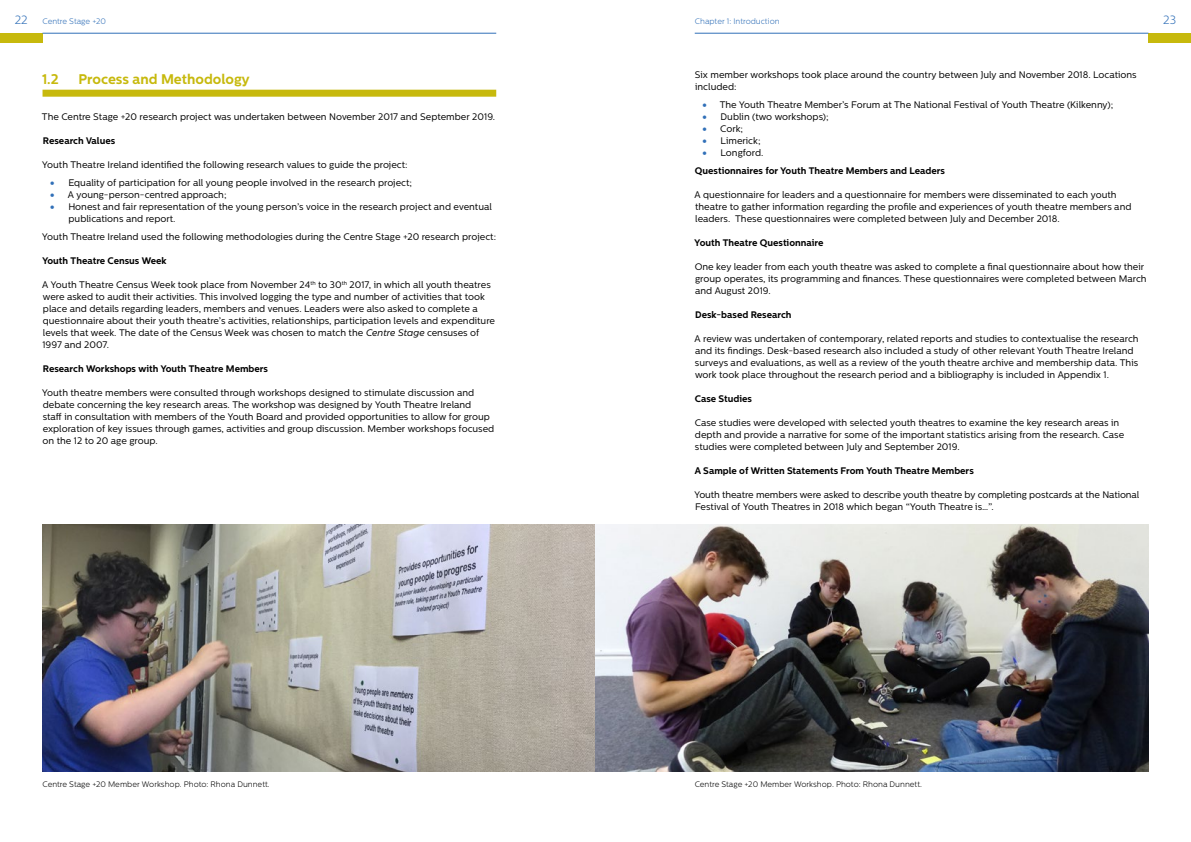
<style>
.page{position:relative;width:1191px;height:842px;background:#fff}
.page>*{position:absolute;margin:0;border:0;box-sizing:border-box;transform-origin:0 0}
.t1{font:700 14px "Centrale Sans";color:#c7b90d}
.t2{font:300 12px "Centrale Sans";color:#3170b8}
.t3{font:9.5px/12px "Centrale Sans";color:#000}
.t4{font:700 9.5px/18px "Centrale Sans";color:#000}
.t5{font:300 8px "Centrale Sans";color:#000}
.t6{font:300 8px "Centrale Sans";color:#3170b8}
.s1{font-size:12px}
.s2{color:#3170b8}
.s3{font-style:italic}
.s4{font-weight:400}
</style>
<div class="page">
<div style="left:0;top:33px;width:43px;height:10px;background:#c7b90d"></div>
<hr style="left:43px;top:33px;width:453px;height:1px;background:#3170b8">
<div style="left:1148px;top:33px;width:43px;height:10px;background:#c7b90d"></div>
<hr style="left:694px;top:33px;width:454px;height:1px;background:#3170b8">
<div style="left:43px;top:90px;width:453px;height:7px;background:#c7b90d"></div>
<img style="left:43px;top:524px;width:1105px;height:247px">
<p class="t6" style="left:15px;top:17px;width:93px"><span class="s1">22</span> Centre Stage +20</p>
<p class="t6" style="left:694px;top:17px;width:86px">Chapter 1: Introduction</p>
<p class="t2" style="left:1163px;top:13px;width:15px">23</p>
<h1 class="t1" style="left:42px;top:71px;width:18px">1.2</h1>
<h1 class="t1" style="left:79px;top:71px;width:173px">Process and Methodology</h1>
<p class="t3" style="left:42px;top:111px;width:455px">The Centre Stage +20 research project was undertaken between November 2017 and September 2019.</p>
<p class="t4" style="left:43px;top:132px;width:74px">Research Values</p>
<p class="t3" style="left:42px;top:159px;width:367px">Youth Theatre Ireland identified the following research values to guide the project:</p>
<p class="t3" style="left:50px;top:177px;width:363px"><span class="s2">•</span> Equality of participation for all young people involved in the research project;</p>
<p class="t3" style="left:50px;top:189px;width:178px"><span class="s2">•</span> A young-person-centred approach;</p>
<p class="t3" style="left:68px;top:201px;width:425px;text-indent:-18px"><span class="s2">•</span> Honest and fair representation of the young person’s voice in the research project and eventual publications and report.</p>
<p class="t3" style="left:42px;top:231px;width:455px">Youth Theatre Ireland used the following methodologies during the Centre Stage +20 research project:</p>
<p class="t4" style="left:42px;top:252px;width:126px">Youth Theatre Census Week</p>
<p class="t3" style="left:42px;top:279px;width:454px">A Youth Theatre Census Week took place from November 24<sup>th</sup> to 30<sup>th</sup> 2017, in which all youth theatres were asked to audit their activities. This involved logging the type and number of activities that took place and details regarding leaders, members and venues. Leaders were also asked to complete a questionnaire about their youth theatre’s activities, relationships, participation levels and expenditure levels that week. The date of the Census Week was chosen to match the <span class="s3">Centre Stage</span> censuses of 1997 and 2007.</p>
<p class="t4" style="left:43px;top:360px;width:227px">Research Workshops with Youth Theatre Members</p>
<p class="t3" style="left:42px;top:387px;width:454px">Youth theatre members were consulted through workshops designed to stimulate discussion and debate concerning the key research areas. The workshop was designed by Youth Theatre Ireland<br>staff in consultation with members of the Youth Board and provided opportunities to allow for group exploration of key issues through games, activities and group discussion. Member workshops focused on the 12 to 20 age group.</p>
<p class="t5" style="left:43px;top:780px;width:229px">Centre Stage +20 Member Workshop. Photo: Rhona Dunnett.</p>
<p class="t3" style="left:695px;top:69px;width:443px">Six member workshops took place around the country between July and November 2018. Locations included:</p>
<p class="t3" style="left:702px;top:99px;width:412px"><span class="s2">•</span> The Youth Theatre Member’s Forum at The National Festival of Youth Theatre (Kilkenny);</p>
<p class="t3" style="left:702px;top:111px;width:128px"><span class="s2">•</span> Dublin (two workshops);</p>
<p class="t3" style="left:702px;top:123px;width:42px"><span class="s2">•</span> Cork;</p>
<p class="t3" style="left:702px;top:135px;width:60px"><span class="s2">•</span> Limerick;</p>
<p class="t4" style="left:695px;top:144px;width:252px;text-indent:8px"><span class="s2">•</span> <span class="s4">Longford.<br></span>Questionnaires for Youth Theatre Members and Leaders</p>
<p class="t3" style="left:694px;top:189px;width:438px">A questionnaire for leaders and a questionnaire for members were disseminated to each youth theatre to gather information regarding the profile and experiences of youth theatre members and leaders. These questionnaires were completed between July and December 2018.</p>
<p class="t4" style="left:694px;top:234px;width:130px">Youth Theatre Questionnaire</p>
<p class="t3" style="left:694px;top:261px;width:453px">One key leader from each youth theatre was asked to complete a final questionnaire about how their group operates, its programming and finances. These questionnaires were completed between March and August 2019.</p>
<p class="t4" style="left:695px;top:306px;width:98px">Desk-based Research</p>
<p class="t3" style="left:694px;top:333px;width:446px">A review was undertaken of contemporary, related reports and studies to contextualise the research and its findings. Desk-based research also included a study of other relevant Youth Theatre Ireland surveys and evaluations, as well as a review of the youth theatre archive and membership data. This work took place throughout the research period and a bibliography is included in Appendix 1.</p>
<p class="t4" style="left:695px;top:390px;width:59px">Case Studies</p>
<p class="t3" style="left:695px;top:417px;width:431px">Case studies were developed with selected youth theatres to examine the key research areas in depth and provide a narrative for some of the important statistics arising from the research. Case studies were completed between July and September 2019.</p>
<p class="t4" style="left:694px;top:462px;width:281px">A Sample of Written Statements From Youth Theatre Members</p>
<p class="t3" style="left:694px;top:489px;width:446px">Youth theatre members were asked to describe youth theatre by completing postcards at the National<br>Festival of Youth Theatres in 2018 which began “Youth Theatre is…”.</p>
<p class="t5" style="left:694px;top:780px;width:229px">Centre Stage +20 Member Workshop. Photo: Rhona Dunnett.</p>
</div>
